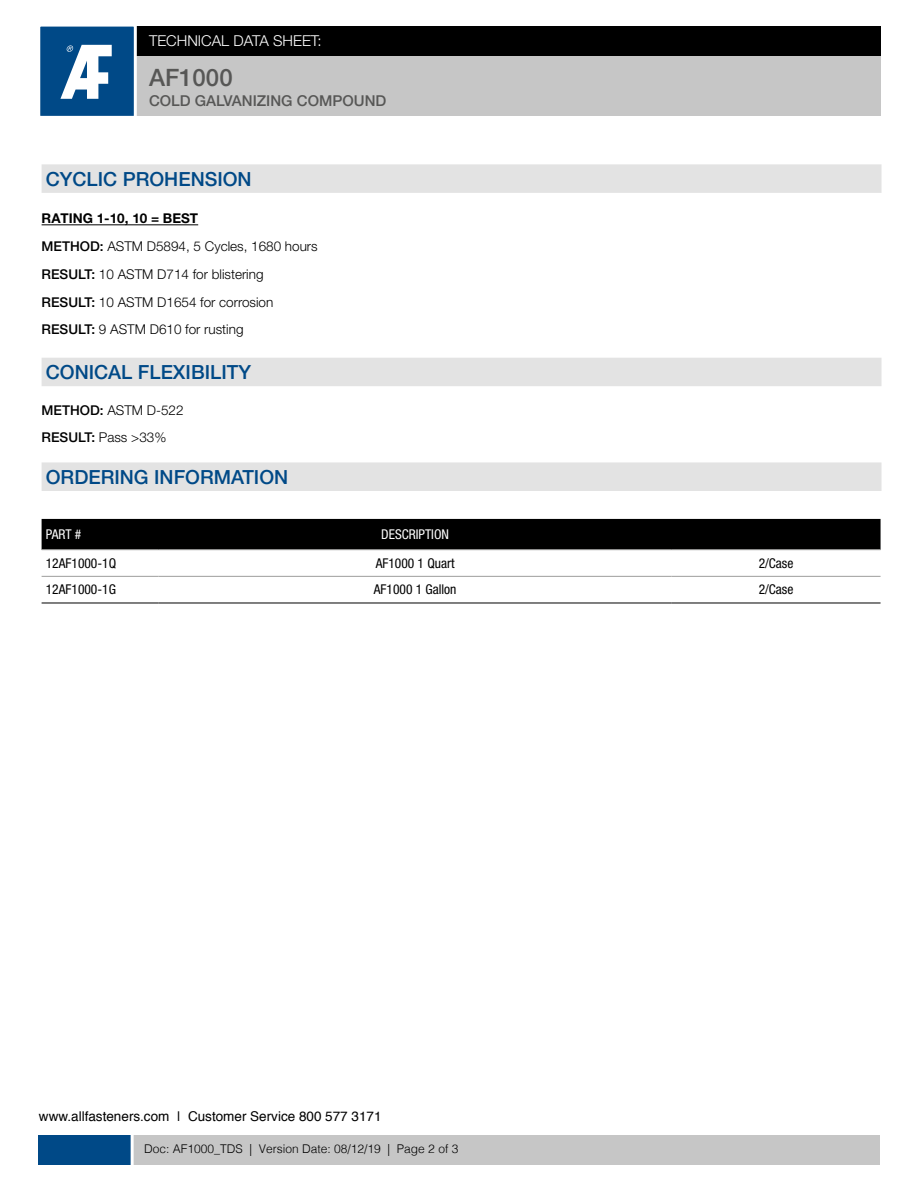
<style>
.page{position:relative;width:918px;height:1188px;background:#fff}
.page>*{position:absolute;margin:0;border:0;box-sizing:border-box;transform-origin:0 0}
.t1{font:500 24px "Helvetica Neue LT Pro";color:#575756}
.t2{font:500 19.5px "Helvetica Neue LT Pro";color:#004987}
.t3{font:500 15px "Helvetica Neue LT Pro";color:#575756}
.t4{font:300 15px "Helvetica Neue LT Pro";color:#fff}
.t5{font:300 13.5px/27.8px "Helvetica Neue LT Pro";color:#000}
.t6{font:condensed 13.5px "Helvetica Neue LT Pro";color:#000}
.t7{font:13.5px "Helvetica";color:#000}
.t8{font:condensed 13.5px "Helvetica Neue LT Pro";color:#fff}
.t9{font:300 12px "Helvetica";color:#000}
.s1{font-weight:700}
.s2{font-weight:500}
</style>
<div class="page">
<div style="left:40px;top:27px;width:841px;height:29px;background:#000"></div>
<div style="left:40px;top:56px;width:841px;height:60px;background:#c6c6c6"></div>
<svg style="left:40px;top:26px;width:98px;height:90px"></svg>
<div style="left:39px;top:1135px;width:840px;height:30px;background:#c6c6c6"></div>
<div style="left:39px;top:1135px;width:93px;height:30px;background:#004987"></div>
<hr style="left:131px;top:1134px;width:3px;height:31px;background:#fff">
<div style="left:42px;top:164px;width:840px;height:29px;background:#e3e3e3"></div>
<div style="left:42px;top:358px;width:840px;height:28px;background:#e3e3e3"></div>
<div style="left:42px;top:462px;width:840px;height:29px;background:#e3e3e3"></div>
<hr style="left:42px;top:224px;width:156px;height:1px;background:#000">
<div style="left:42px;top:519px;width:839px;height:30px;background:#000"></div>
<hr style="left:42px;top:549px;width:117px;height:1px;background:#9d9d9c">
<hr style="left:159px;top:549px;width:513px;height:1px;background:#9d9d9c">
<hr style="left:672px;top:549px;width:209px;height:1px;background:#9d9d9c">
<hr style="left:42px;top:576px;width:117px;height:1px;background:#9d9d9c">
<hr style="left:159px;top:576px;width:513px;height:1px;background:#9d9d9c">
<hr style="left:672px;top:576px;width:209px;height:1px;background:#9d9d9c">
<hr style="left:42px;top:603px;width:117px;height:1px;background:#000">
<hr style="left:159px;top:603px;width:513px;height:1px;background:#000">
<hr style="left:672px;top:603px;width:209px;height:1px;background:#000">
<p class="t4" style="left:149px;top:32px;width:174px">TECHNICAL DATA SHEET:</p>
<h1 class="t1" style="left:149px;top:63px;width:85px">AF1000</h1>
<p class="t3" style="left:149px;top:91px;width:239px">COLD GALVANIZING COMPOUND</p>
<h2 class="t2" style="left:46px;top:167px;width:207px">CYCLIC PROHENSION</h2>
<p class="t5" style="left:42px;top:205px;width:278px"><span class="s1">RATING 1-10, 10 = BEST<br></span><span class="s2">METHOD:</span> ASTM D5894, 5 Cycles, 1680 hours<br><span class="s2">RESULT:</span> 10 ASTM D714 for blistering<br><span class="s2">RESULT:</span> 10 ASTM D1654 for corrosion<br><span class="s2">RESULT:</span> 9 ASTM D610 for rusting</p>
<h2 class="t2" style="left:46px;top:360px;width:207px">CONICAL FLEXIBILITY</h2>
<p class="t5" style="left:42px;top:396px;width:144px"><span class="s2">METHOD:</span> ASTM D-522<br><span class="s2">RESULT:</span> Pass &gt;33%</p>
<h2 class="t2" style="left:46px;top:465px;width:244px">ORDERING INFORMATION</h2>
<p class="t8" style="left:46px;top:527px;width:37px">PART #</p>
<p class="t8" style="left:381px;top:527px;width:69px">DESCRIPTION</p>
<p class="t6" style="left:46px;top:555px;width:72px">12AF1000-1Q</p>
<p class="t6" style="left:376px;top:555px;width:80px">AF1000 1 Quart</p>
<p class="t6" style="left:759px;top:555px;width:36px">2/Case</p>
<p class="t6" style="left:46px;top:582px;width:72px">12AF1000-1G</p>
<p class="t6" style="left:374px;top:582px;width:84px">AF1000 1 Gallon</p>
<p class="t6" style="left:759px;top:582px;width:36px">2/Case</p>
<p class="t7" style="left:39px;top:1106px;width:344px">www.allfasteners.com | Customer Service 800 577 3171</p>
<p class="t9" style="left:144px;top:1138px;width:316px">Doc: AF1000_TDS | Version Date: 08/12/19 | Page 2 of 3</p>
</div>
